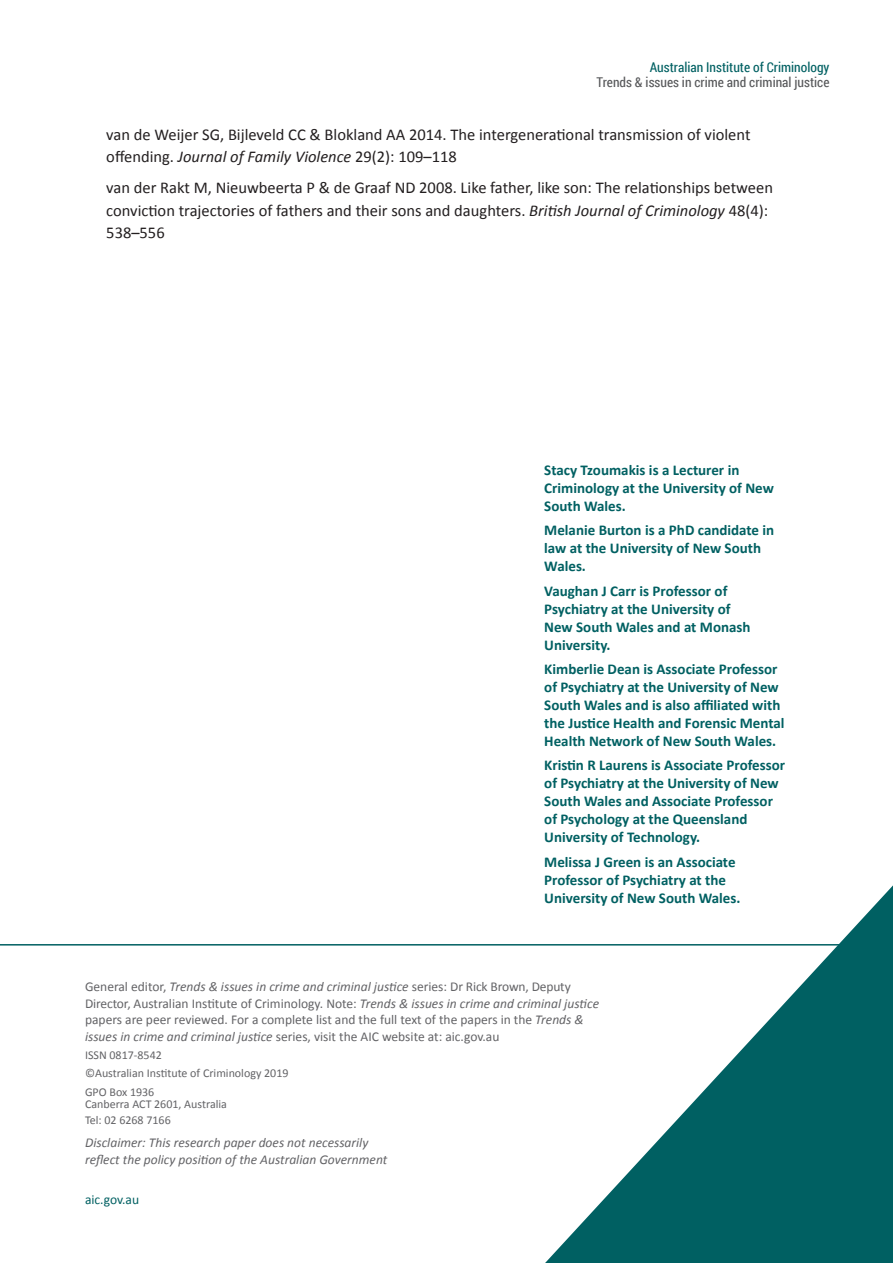
<style>
.page{position:relative;width:893px;height:1263px;background:#fff}
.page>*{position:absolute;margin:0;border:0;box-sizing:border-box;transform-origin:0 0}
.body{font:16.5px/22.5px "Calibri";color:#231f20}
.author_blurb{font:700 15px/18px "Calibri";color:#006062}
.t1{font:13.5px/16.5px "Calibri";color:#636366}
.t2{font:italic 13.5px/16.5px "Calibri";color:#636366}
.t3{font:13.5px "Roboto Condensed";color:#57585a}
.t4{font:13.5px "Roboto Condensed";color:#006062}
.t5{font:13.5px "Calibri";color:#006062}
.t6{font:12px/18.5px "Calibri";color:#636366}
.s1{font-style:italic}
</style>
<div class="page">
<hr style="left:0;top:944px;width:893px;height:1px;background:#006062">
<svg style="left:438px;top:885px;width:455px;height:378px"></svg>
<p class="t4" style="left:650px;top:58px;width:181px">Australian Institute of Criminology</p>
<p class="t3" style="left:597px;top:73px;width:234px">Trends &amp; issues in crime and criminal justice</p>
<p class="body" style="left:106px;top:122px;width:646px">van de Weijer SG, Bijleveld CC &amp; Blokland AA 2014. The intergenerational transmission of violent offending. <span class="s1">Journal of Family Violence</span> 29(2): 109–118</p>
<p class="body" style="left:106px;top:176px;width:668px">van der Rakt M, Nieuwbeerta P &amp; de Graaf ND 2008. Like father, like son: The relationships between conviction trajectories of fathers and their sons and daughters. <span class="s1">British Journal of Criminology</span> 48(4):<br>538–556</p>
<p class="author_blurb" style="left:544px;top:460px;width:231px">Stacy Tzoumakis is a Lecturer in<br>Criminology at the University of New<br>South Wales.</p>
<p class="author_blurb" style="left:544px;top:520px;width:231px">Melanie Burton is a PhD candidate in law at the University of New South<br>Wales.</p>
<p class="author_blurb" style="left:544px;top:581px;width:208px">Vaughan J Carr is Professor of<br>Psychiatry at the University of<br>New South Wales and at Monash<br>University.</p>
<p class="author_blurb" style="left:544px;top:659px;width:242px">Kimberlie Dean is Associate Professor of Psychiatry at the University of New South Wales and is also affiliated with the Justice Health and Forensic Mental Health Network of New South Wales.</p>
<p class="author_blurb" style="left:544px;top:756px;width:242px">Kristin R Laurens is Associate Professor of Psychiatry at the University of New South Wales and Associate Professor of Psychology at the Queensland University of Technology.</p>
<p class="author_blurb" style="left:544px;top:852px;width:198px">Melissa J Green is an Associate<br>Professor of Psychiatry at the<br>University of New South Wales.</p>
<p class="t1" style="left:85px;top:978px;width:516px">General editor, <span class="s1">Trends &amp; issues in crime and criminal justice</span> series: Dr Rick Brown, Deputy Director, Australian Institute of Criminology. Note: <span class="s1">Trends &amp; issues in crime and criminal justice </span>papers are peer reviewed. For a complete list and the full text of the papers in the <span class="s1">Trends &amp; issues in crime and criminal justice</span> series, visit the AIC website at: aic.gov.au</p>
<p class="t6" style="left:85px;top:1045px;width:205px">ISSN 0817-8542<br>©Australian Institute of Criminology 2019<br>GPO Box 1936</p>
<p class="t6" style="left:85px;top:1095px;width:143px;line-height:16.5px">Canberra ACT 2601, Australia<br>Tel: 02 6268 7166</p>
<p class="t2" style="left:85px;top:1134px;width:304px">Disclaimer: This research paper does not necessarily reflect the policy position of the Australian Government</p>
<p class="t5" style="left:85px;top:1191px;width:56px">aic.gov.au</p>
</div>
